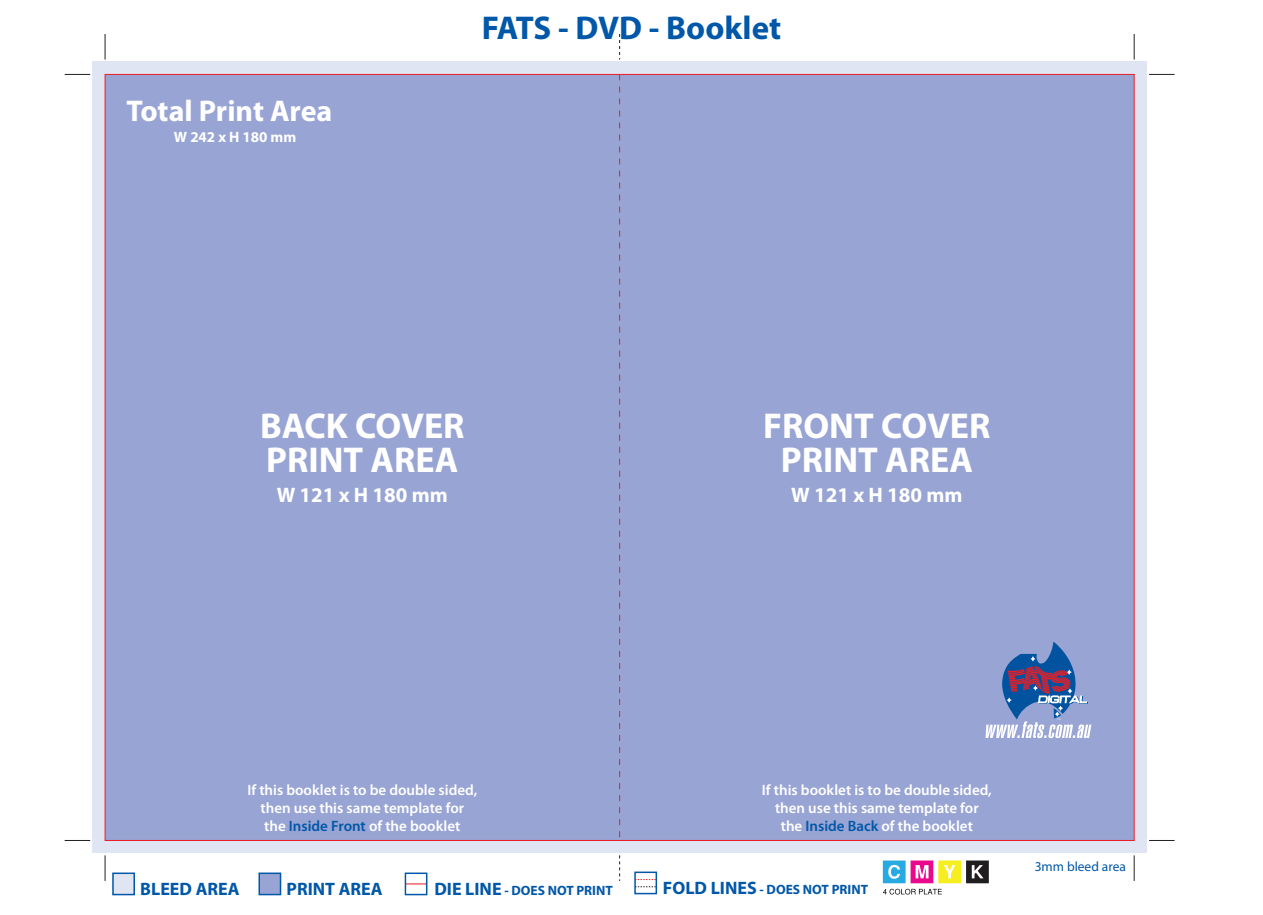
<style>
.page{position:relative;width:1263px;height:915px;background:#fff}
.page>*{position:absolute;margin:0;border:0;box-sizing:border-box;transform-origin:0 0}
.t1{font:700 36px "Myriad Pro";color:#fff}
.t2{font:700 33px "Myriad Pro";color:#0157a8}
.t3{font:700 30px "Myriad Pro";color:#fff}
.t4{font:700 21px "Myriad Pro";color:#fff}
.t5{font:700 18px "Myriad Pro";color:#0157a8}
.t6{font:600 15px/18px "Myriad Pro";color:#fff;text-align:center}
.t7{font:700 15px "Myriad Pro";color:#fff}
.t8{font:700 13.5px "Myriad Pro";color:#0157a8}
.t9{font:13.5px "Myriad Pro";color:#0157a8}
.s1{color:#0157a8}
.s2{font-size:18px}
</style>
<div class="page">
<div style="left:92px;top:62px;width:1055px;height:790px;background:#e0e5f3"></div>
<div style="left:105px;top:74px;width:515px;height:766px;background:#98a4d3"></div>
<div style="left:620px;top:74px;width:514px;height:766px;background:#98a4d3"></div>
<svg style="left:619px;top:76px;width:1px;height:762px"></svg>
<svg style="left:1134px;top:34px;width:1px;height:25px"></svg>
<svg style="left:1134px;top:855px;width:1px;height:25px"></svg>
<svg style="left:105px;top:34px;width:1px;height:25px"></svg>
<svg style="left:105px;top:855px;width:1px;height:25px"></svg>
<svg style="left:65px;top:74px;width:25px;height:1px"></svg>
<svg style="left:1149px;top:74px;width:25px;height:1px"></svg>
<svg style="left:619px;top:34px;width:1px;height:25px"></svg>
<svg style="left:619px;top:855px;width:1px;height:25px"></svg>
<svg style="left:883px;top:860px;width:106px;height:34px"></svg>
<div style="left:112px;top:872px;width:23px;height:23px;background:#e0e5f3;border:2px solid #0157a8"></div>
<div style="left:258px;top:872px;width:23px;height:23px;background:#98a4d3;border:2px solid #0157a8"></div>
<svg style="left:408px;top:883px;width:16px;height:1px"></svg>
<div style="left:405px;top:872px;width:22px;height:23px;border:2px solid #0157a8"></div>
<div style="left:634px;top:871px;width:23px;height:23px;border:2px solid #0157a8"></div>
<svg style="left:635px;top:886px;width:21px;height:1px"></svg>
<svg style="left:1002px;top:641px;width:86px;height:78px"></svg>
<img style="left:1021px;top:721px;width:63px;height:16px">
<h3 class="t3" style="left:126px;top:91px;width:208px">Total Print Area</h3>
<p class="t7" style="left:174px;top:127px;width:124px">W 242 x H 180 mm</p>
<h2 class="t2" style="left:482px;top:7px;width:301px">FATS - DVD - Booklet</h2>
<h1 class="t1" style="left:260px;top:402px;width:206px">BACK COVER</h1>
<h1 class="t1" style="left:763px;top:402px;width:229px">FRONT COVER</h1>
<h1 class="t1" style="left:266px;top:436px;width:194px">PRINT AREA</h1>
<h1 class="t1" style="left:781px;top:436px;width:194px">PRINT AREA</h1>
<h3 class="t4" style="left:277px;top:480px;width:173px">W 121 x H 180 mm</h3>
<h3 class="t4" style="left:791px;top:480px;width:173px">W 121 x H 180 mm</h3>
<p class="t6" style="left:247px;top:780px;width:231px">If this booklet is to be double sided, then use this same template for<br>the <span class="s1">Inside Front</span> of the booklet</p>
<p class="t6" style="left:762px;top:780px;width:231px">If this booklet is to be double sided, then use this same template for<br>the <span class="s1">Inside Back</span> of the booklet</p>
<p class="t5" style="left:140px;top:876px;width:101px">BLEED AREA</p>
<p class="t5" style="left:287px;top:876px;width:98px">PRINT AREA</p>
<p class="t8" style="left:434px;top:880px;width:180px"><span class="s2">DIE LINE</span> - DOES NOT PRINT</p>
<p class="t8" style="left:663px;top:880px;width:207px"><span class="s2">FOLD LINES</span> - DOES NOT PRINT</p>
<p class="t9" style="left:1035px;top:857px;width:93px">3mm bleed area</p>
</div>
